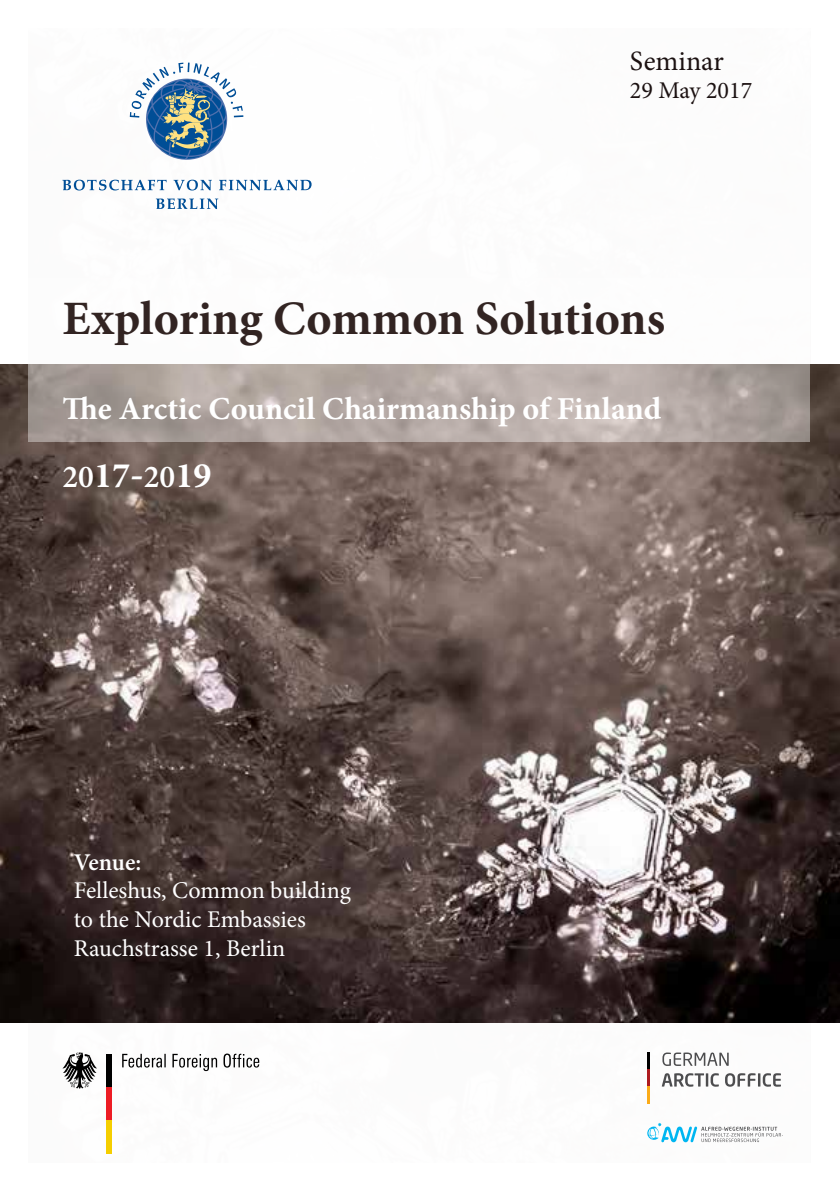
<style>
.page{position:relative;width:840px;height:1191px;background:#fff}
.page>*{position:absolute;margin:0;border:0;box-sizing:border-box;transform-origin:0 0}
.t1{font:700 48px "Minion Pro";color:#322422}
.t2{font:700 32px/68px "Minion Pro";color:#fff}
.t3{font:28px "Minion Pro";color:#1c1212}
.t4{font:24px/28.8px "Minion Pro";color:#fff}
.t5{font:24px "Minion Pro";color:#1c1212}
.t6{font:600 24px "Minion Pro";letter-spacing:-.01em;color:#fff}
.s1{font-weight:600}
.s2{font-size:36px}
.s3{font-size:40px}
</style>
<div class="page">
<img style="left:0;top:365px;width:839px;height:657px">
<svg style="left:28px;top:364px;width:781px;height:78px;background:#b1a6a1"></svg>
<svg style="left:130px;top:63px;width:113px;height:97px"></svg>
<svg style="left:62px;top:180px;width:249px;height:10px"></svg>
<svg style="left:156px;top:198px;width:62px;height:11px"></svg>
<div style="left:106px;top:1054px;width:5px;height:33px;background:#000"></div>
<div style="left:106px;top:1087px;width:5px;height:33px;background:#ed1c24"></div>
<div style="left:106px;top:1120px;width:5px;height:33px;background:#f5ce00"></div>
<svg style="left:62px;top:1052px;width:35px;height:36px"></svg>
<svg style="left:122px;top:1053px;width:44px;height:14px"></svg>
<svg style="left:172px;top:1053px;width:45px;height:18px"></svg>
<svg style="left:223px;top:1053px;width:36px;height:14px"></svg>
<svg style="left:661px;top:1073px;width:119px;height:13px"></svg>
<svg style="left:662px;top:1052px;width:66px;height:14px"></svg>
<svg style="left:647px;top:1052px;width:2px;height:51px"></svg>
<svg style="left:647px;top:1122px;width:134px;height:20px"></svg>
<p class="t3" style="left:629px;top:42px;width:95px">Seminar</p>
<p class="t5" style="left:629px;top:75px;width:124px">29 May 2017</p>
<h1 class="t1" style="left:62px;top:285px;width:603px">Exploring Common Solutions</h1>
<h2 class="t2" style="left:62px;top:374px;width:600px">The Arctic Council Chairmanship of Finland<br><span class="s1">20</span><span class="s2">17</span><span class="s3">-</span><span class="s1">20</span><span class="s2">19</span></h2>
<p class="t6" style="left:74px;top:845px;width:69px">Venue:</p>
<p class="t4" style="left:74px;top:876px;width:278px">Felleshus, Common building to the Nordic Embassies<br>Rauchstrasse 1, Berlin</p>
</div>
